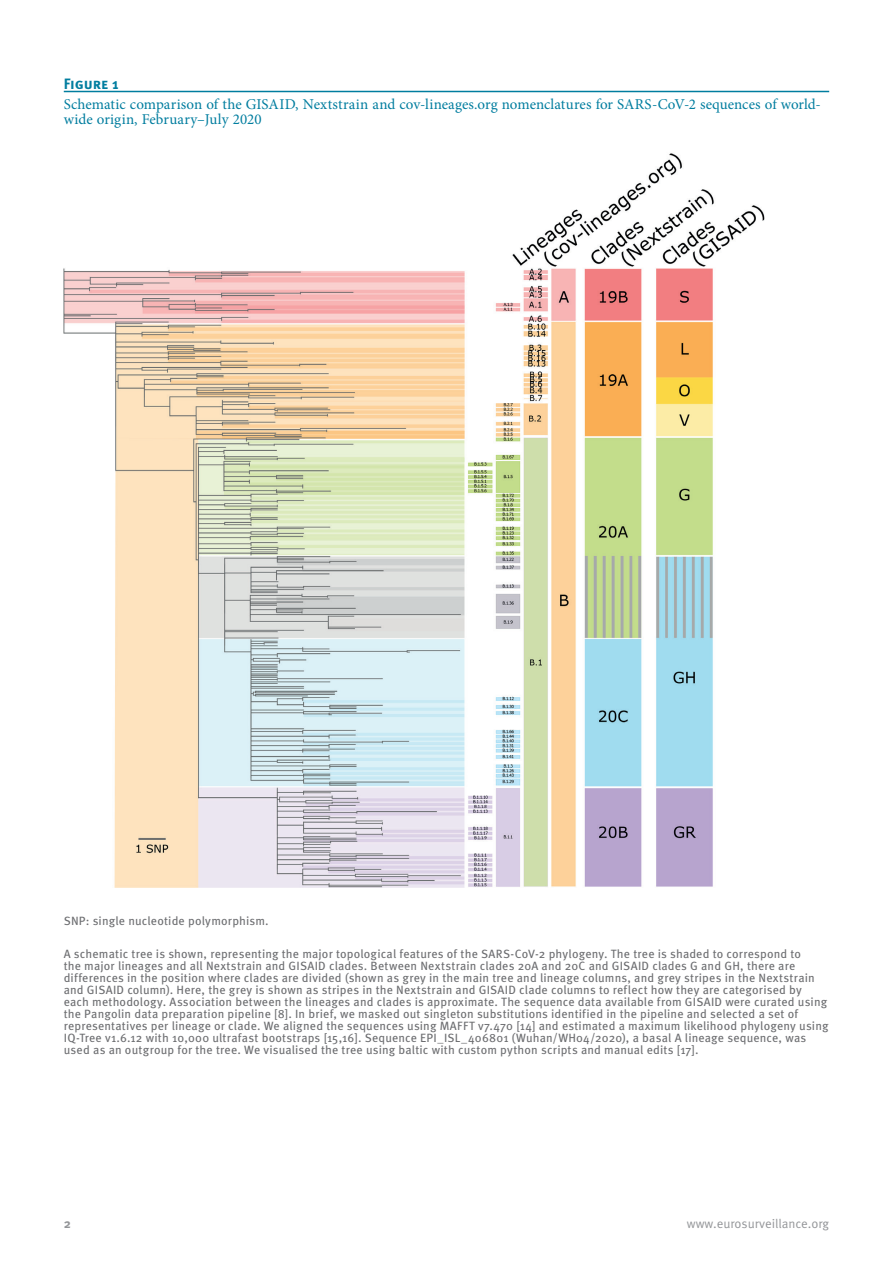
<style>
.page{position:relative;width:893px;height:1263px;background:#fff}
.page>*{position:absolute;margin:0;border:0;box-sizing:border-box;transform-origin:0 0}
.t1{font:15px/15px "Minion Pro";letter-spacing:.005em;color:#007d9f}
.t2{font:700 15px "Meta Pro";letter-spacing:-.005em;color:#007d9f}
.t3{font:12.75px "Meta Pro";color:#939598}
.t4{font:700 12.75px "Meta Pro";color:#939598}
.t5{font:12px/12px "Meta Pro";letter-spacing:.01em;color:#6c6d70}
</style>
<div class="page">
<hr style="left:64px;top:91px;width:765px;height:1px;background:#007d9f">
<img style="left:64px;top:153px;width:701px;height:735px">
<p class="t2" style="left:64px;top:74px;width:57px">Figure 1</p>
<p class="t1" style="left:64px;top:97px;width:759px">Schematic comparison of the GISAID, Nextstrain and cov-lineages.org nomenclatures for SARS-CoV-2 sequences of world&shy;wide origin, February–July 2020</p>
<p class="t5" style="left:64px;top:915px;width:206px">SNP: single nucleotide polymorphism.</p>
<p class="t5" style="left:64px;top:948px;width:766px">A schematic tree is shown, representing the major topological features of the SARS-CoV-2 phylogeny. The tree is shaded to correspond to<br>the major lineages and all Nextstrain and GISAID clades. Between Nextstrain clades 20A and 20C and GISAID clades G and GH, there are differences in the position where clades are divided (shown as grey in the main tree and lineage columns, and grey stripes in the Nextstrain and GISAID column). Here, the grey is shown as stripes in the Nextstrain and GISAID clade columns to reflect how they are categorised by each methodology. Association between the lineages and clades is approximate. The sequence data available from GISAID were curated using the Pangolin data preparation pipeline [8]. In brief, we masked out singleton substitutions identified in the pipeline and selected a set of representatives per lineage or clade. We aligned the sequences using MAFFT v7.470 [14] and estimated a maximum likelihood phylogeny using IQ-Tree v1.6.12 with 10,000 ultrafast bootstraps [15,16]. Sequence EPI_ISL_406801 (Wuhan/WH04/2020), a basal A lineage sequence, was used as an outgroup for the tree. We visualised the tree using baltic with custom python scripts and manual edits [17].</p>
<p class="t4" style="left:64px;top:1215px;width:9px">2</p>
<p class="t3" style="left:687px;top:1215px;width:144px">www.eurosurveillance.org</p>
</div>
